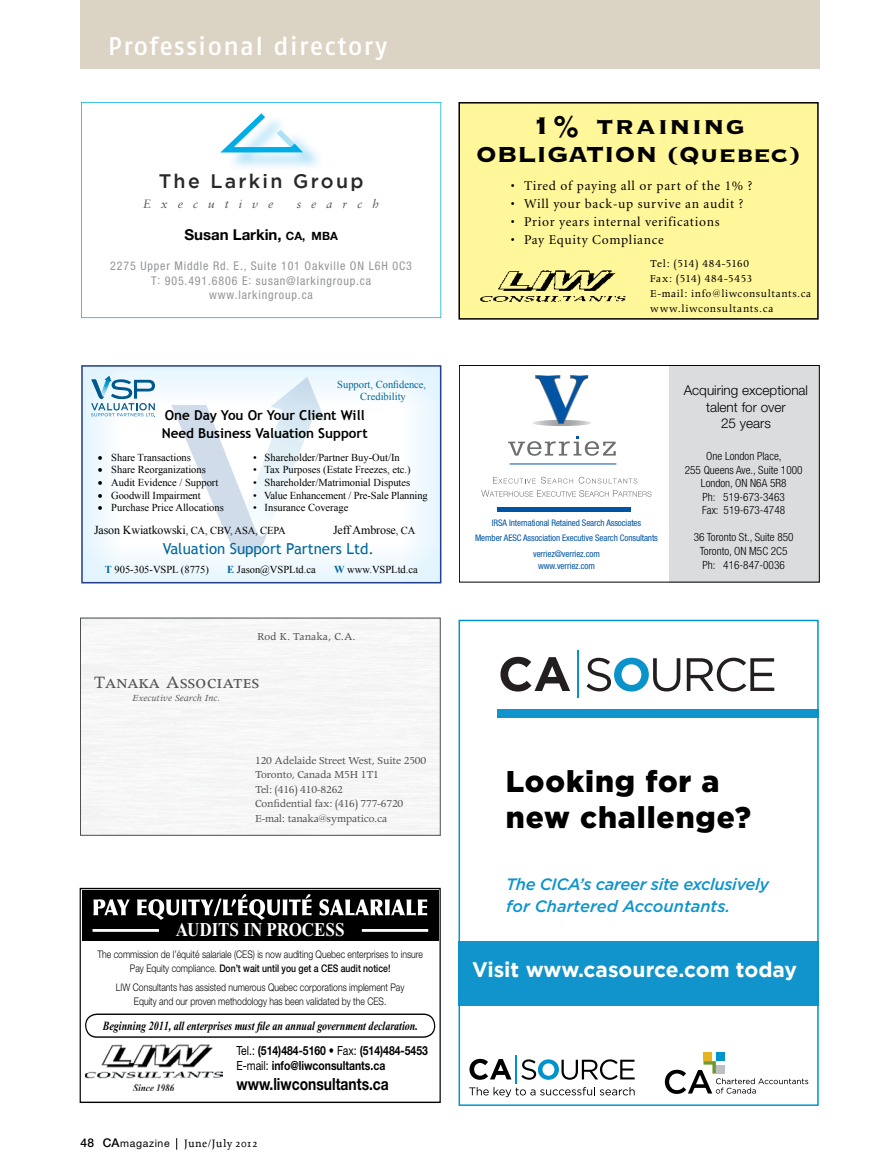
<style>
.page{position:relative;width:878px;height:1175px;background:#fff}
.page>*{position:absolute;margin:0;border:0;box-sizing:border-box;transform-origin:0 0}
.t1{font:31.5px "Copperplate Thirty Three BC";letter-spacing:.04em;color:#000}
.t2{font:900 30px/36px "Gotham";letter-spacing:.03em;color:#000}
.t3{font:28.5px "Copperplate Thirty Three BC";color:#000}
.t4{font:25.5px "Fago No Med";letter-spacing:.06em;color:#fff}
.t5{font:700 21px "Gotham";color:#fff}
.t6{font:19.65px "Apollo MT SC";letter-spacing:.02em;color:#545456}
.t7{font:19.5px "Times New Roman PS Bold OV OLIDLA";color:#fff;scale:.87 1}
.t8{font:500 19.5px "Gotham";letter-spacing:.12em;color:#282828}
.t9{font:700 18px "Gotham";color:#fff}
.t10{font:16.8px "Helvetica Neue Bold OV TLIDLA";color:#000;scale:.83 1}
.t11{font:italic 500 16.5px/22.5px "Gotham";letter-spacing:-.02em;color:#1094cb}
.t12{font:15.15px "Trebuchet MS";color:#006698}
.t13{font:700 15px "Helvetica Neue LT Std";color:#000}
.t14{font:700 13.65px/17.2px "Trebuchet MS";color:#000}
.t15{font:13.5px "Minion";letter-spacing:.05em;color:#000}
.t16{font:300 13.5px/16.2px "Helvetica Neue LT Std";color:#000;text-align:center}
.t17{font:12.6px "Times New Roman PS Bold Italic OV PLIDLA";color:#000;scale:.8 1}
.t18{font:12.6px/15px "Helvetica Neue Bold OV TLIDLA";color:#000;scale:.83 1}
.t19{font:12.15px/14.5px "Apollo";letter-spacing:-.02em;color:#545456}
.t20{font:12.15px "Times New Roman";letter-spacing:-.01em;color:#000}
.t21{font:12.15px "Apollo";color:#545456}
.t22{font:condensed 12px/14.4px "Helvetica Neue LT Std";letter-spacing:.07em;color:#939598;text-align:center}
.t23{font:12px/15px "Apollo";letter-spacing:.055em;color:#000}
.t24{font:italic 12px "Sabon LT Std";letter-spacing:.83em;color:#58585a}
.t25{font:300 condensed 11.25px/13.5px "Helvetica Neue LT Std";color:#000;text-align:center}
.t26{font:500 11.25px "Proforma";letter-spacing:.015em;color:#000}
.t27{font:10.65px "Times New Roman";color:#000}
.t28{font:10.65px/12.8px "Times New Roman";color:#006698;text-align:center}
.t29{font:10.5px/14px "Helvetica Neue Light OV QLIDLA";color:#000;text-align:center;scale:.83 1}
.t30{font:italic 10.5px "Apollo";color:#545456}
.t31{font:10.5px "Helvetica Neue LT Std";letter-spacing:.055em;color:#000}
.t32{font:condensed 9px/15.5px "Helvetica Neue LT Std";letter-spacing:-.01em;color:#0054a3;text-align:center}
.s1{font-size:11.4px}
.s2{font-size:10.65px}
.s3{font-weight:700;color:#006698}
.s4{font-family:"Apollo"}
.s5{font-family:"Helvetica Neue Medium OV RLIDLA"}
.s6{font-family:"Helvetica Neue Roman OV SLIDLA"}
.s7{font-weight:500;font-size:12px}
</style>
<div class="page">
<div style="left:80px;top:0;width:739px;height:68px;background:#dbd3c3"></div>
<svg style="left:508px;top:436px;width:107px;height:20px"></svg>
<svg style="left:533px;top:375px;width:58px;height:51px"></svg>
<hr style="left:509px;top:464px;width:107px;height:1px;background:#0054a3">
<svg style="left:493px;top:477px;width:42px;height:6px"></svg>
<svg style="left:541px;top:477px;width:96px;height:6px"></svg>
<hr style="left:497px;top:508px;width:134px;height:4px;background:#0054a3">
<div style="left:668px;top:365px;width:151px;height:217px;background:#dbdcde"></div>
<div style="left:459px;top:365px;width:360px;height:217px;border:1px solid #000"></div>
<svg style="left:481px;top:490px;width:170px;height:7px"></svg>
<div style="left:82px;top:890px;width:356px;height:50px;background:#000"></div>
<div style="left:80px;top:888px;width:361px;height:215px;border:1px solid #000"></div>
<svg style="left:93px;top:894px;width:334px;height:25px"></svg>
<hr style="left:92px;top:929px;width:67px;height:2px;background:#fff">
<hr style="left:362px;top:929px;width:66px;height:2px;background:#fff">
<div style="left:85px;top:1013px;width:350px;height:24px;border:1px solid #000;border-radius:11px"></div>
<img style="left:85px;top:1044px;width:137px;height:46px">
<img style="left:171px;top:377px;width:154px;height:151px">
<img style="left:171px;top:405px;width:98px;height:148px">
<div style="left:81px;top:365px;width:360px;height:218px;border:2px solid #24408e"></div>
<svg style="left:91px;top:376px;width:64px;height:41px"></svg>
<svg style="left:81px;top:102px;width:360px;height:216px"></svg>
<img style="left:227px;top:115px;width:97px;height:55px">
<svg style="left:213px;top:108px;width:96px;height:48px"></svg>
<svg style="left:586px;top:657px;width:94px;height:34px"></svg>
<svg style="left:686px;top:657px;width:88px;height:34px"></svg>
<hr style="left:577px;top:650px;width:2px;height:47px;background:#0a93ca">
<svg style="left:500px;top:657px;width:70px;height:34px"></svg>
<div style="left:458px;top:941px;width:360px;height:64px;background:#1094cb"></div>
<div style="left:497px;top:709px;width:321px;height:9px;background:#1094cb"></div>
<div style="left:458px;top:619px;width:360px;height:486px;border:2px solid #0095cd"></div>
<svg style="left:521px;top:1059px;width:113px;height:20px"></svg>
<hr style="left:515px;top:1054px;width:2px;height:29px;background:#0193cb">
<svg style="left:469px;top:1058px;width:42px;height:21px"></svg>
<svg style="left:469px;top:1087px;width:165px;height:17px"></svg>
<div style="left:703px;top:1052px;width:9px;height:9px;background:#e7b421"></div>
<div style="left:716px;top:1052px;width:8px;height:9px;background:#0095cd"></div>
<svg style="left:664px;top:1061px;width:144px;height:32px"></svg>
<div style="left:459px;top:103px;width:358px;height:216px;background:#fff799"></div>
<div style="left:458px;top:102px;width:360px;height:217px;border:2px solid #000"></div>
<img style="left:480px;top:270px;width:146px;height:32px">
<p class="t4" style="left:108px;top:31px;width:280px">Professional directory</p>
<p class="t8" style="left:159px;top:170px;width:206px">The Larkin Group</p>
<p class="t13" style="left:184px;top:226px;width:155px">Susan Larkin, <span class="s1">CA, MBA</span></p>
<p class="t22" style="left:110px;top:259px;width:303px">2275 Upper Middle Rd. E., Suite 101 Oakville ON L6H 0C3<br>T: 905.491.6806 E: susan@larkingroup.ca www.larkingroup.ca</p>
<p class="t24" style="left:143px;top:197px;width:132px">Executive</p>
<p class="t24" style="left:297px;top:197px;width:84px">search</p>
<p class="t28" style="left:337px;top:377px;width:90px">Support, Confidence,<br>Credibility</p>
<p class="t14" style="left:162px;top:407px;width:207px">One Day You Or Your Client Will<br>Need Business Valuation Support</p>
<p class="t27" style="left:98px;top:450px;width:95px">• Share Transactions</p>
<p class="t27" style="left:253px;top:450px;width:148px">• Shareholder/Partner Buy-Out/In</p>
<p class="t27" style="left:98px;top:462px;width:110px">• Share Reorganizations</p>
<p class="t27" style="left:253px;top:462px;width:159px">• Tax Purposes (Estate Freezes, etc.)</p>
<p class="t27" style="left:98px;top:475px;width:122px">• Audit Evidence / Support</p>
<p class="t27" style="left:253px;top:475px;width:159px">• Shareholder/Matrimonial Disputes</p>
<p class="t27" style="left:98px;top:488px;width:104px">• Goodwill Impairment</p>
<p class="t27" style="left:253px;top:488px;width:176px">• Value Enhancement / Pre-Sale Planning</p>
<p class="t27" style="left:98px;top:501px;width:128px">• Purchase Price Allocations</p>
<p class="t27" style="left:253px;top:501px;width:97px">• Insurance Coverage</p>
<p class="t20" style="left:94px;top:521px;width:193px">Jason Kwiatkowski<span class="s2">, CA, CBV, ASA, CEPA</span></p>
<p class="t20" style="left:333px;top:521px;width:84px">Jeff Ambrose<span class="s2">, CA</span></p>
<p class="t12" style="left:163px;top:540px;width:212px">Valuation Support Partners Ltd.</p>
<p class="t27" style="left:105px;top:562px;width:106px"><span class="s3">T</span> 905-305-VSPL (8775)</p>
<p class="t27" style="left:227px;top:562px;width:90px"><span class="s3">E</span> Jason@VSPLtd.ca</p>
<p class="t27" style="left:334px;top:562px;width:85px"><span class="s3">W</span> www.VSPLtd.ca</p>
<p class="t21" style="left:257px;top:629px;width:100px">Rod K. Tanaka, C.A.</p>
<p class="t6" style="left:94px;top:672px;width:167px"><span class="s4">T</span>anaka <span class="s4">A</span>ssociates</p>
<p class="t30" style="left:132px;top:692px;width:89px">Executive Search Inc.</p>
<p class="t19" style="left:255px;top:753px;width:172px">120 Adelaide Street West, Suite 2500<br>Toronto, Canada M5H 1T1<br>Tel: (416) 410-8262<br>Confidential fax: (416) 777-6720<br>E-mal: tanaka@sympatico.ca</p>
<p class="t7" style="left:176px;top:919px;width:195px">AUDITS IN PROCESS</p>
<p class="t29" style="left:97px;top:947px;width:394px">The commission de l’équité salariale (CES) is now auditing Quebec enterprises to insure<br>Pay Equity compliance. <span class="s5">Don’t wait until you get a CES audit notice!</span></p>
<p class="t29" style="left:116px;top:980px;width:349px">LIW Consultants has assisted numerous Quebec corporations implement Pay<br>Equity and our proven methodology has been validated by the CES.</p>
<p class="t18" style="left:236px;top:1042px;width:232px"><span class="s6">Tel.:</span> (514)484-5160 <span class="s6">• Fax:</span> (514)484-5453<br><span class="s6">E-mail:</span> info@liwconsultants.ca</p>
<p class="t10" style="left:236px;top:1073px;width:185px">www.liwconsultants.ca</p>
<p class="t17" style="left:103px;top:1018px;width:395px">Beginning 2011, all enterprises must file an annual government declaration.</p>
<p class="t31" style="left:80px;top:1137px;width:91px"><span class="s7">48 CA</span>magazine</p>
<p class="t26" style="left:184px;top:1136px;width:75px">June/July 2012</p>
<p class="t1" style="left:532px;top:110px;width:214px">1% training</p>
<p class="t3" style="left:476px;top:140px;width:326px">OBLIGATION (Quebec)</p>
<p class="t15" style="left:510px;top:179px;width:243px">• Tired of paying all or part of the 1% ?</p>
<p class="t15" style="left:510px;top:197px;width:234px">• Will your back-up survive an audit ?</p>
<p class="t15" style="left:510px;top:215px;width:210px">• Prior years internal verifications</p>
<p class="t15" style="left:510px;top:233px;width:154px">• Pay Equity Compliance</p>
<p class="t23" style="left:650px;top:256px;width:163px">Tel: (514) 484-5160<br>Fax: (514) 484-5453<br>E-mail: info@liwconsultants.ca www.liwconsultants.ca</p>
<p class="t32" style="left:475px;top:515px;width:184px">IRSA International Retained Search Associates<br>Member AESC Association Executive Search Consultants verriez@verriez.com</p>
<p class="t32" style="left:538px;top:558px;width:58px">www.verriez.com</p>
<p class="t16" style="left:683px;top:382px;width:126px">Acquiring exceptional talent for over<br>25 years</p>
<p class="t25" style="left:684px;top:449px;width:119px">One London Place,<br>255 Queens Ave., Suite 1000<br>London, ON N6A 5R8<br>Ph: 519-673-3463<br>Fax: 519-673-4748</p>
<p class="t25" style="left:693px;top:530px;width:101px">36 Toronto St., Suite 850<br>Toronto, ON M5C 2C5<br>Ph: 416-847-0036</p>
<p class="t2" style="left:506px;top:763px;width:246px">Looking for a new challenge?</p>
<p class="t11" style="left:506px;top:872px;width:264px">The CICA’s career site exclusively for Chartered Accountants.</p>
<p class="t5" style="left:472px;top:957px;width:326px">Visit www.casource.com today</p>
<p class="t9" style="left:513px;top:961px;width:241px">For more information visit</p>
</div>
